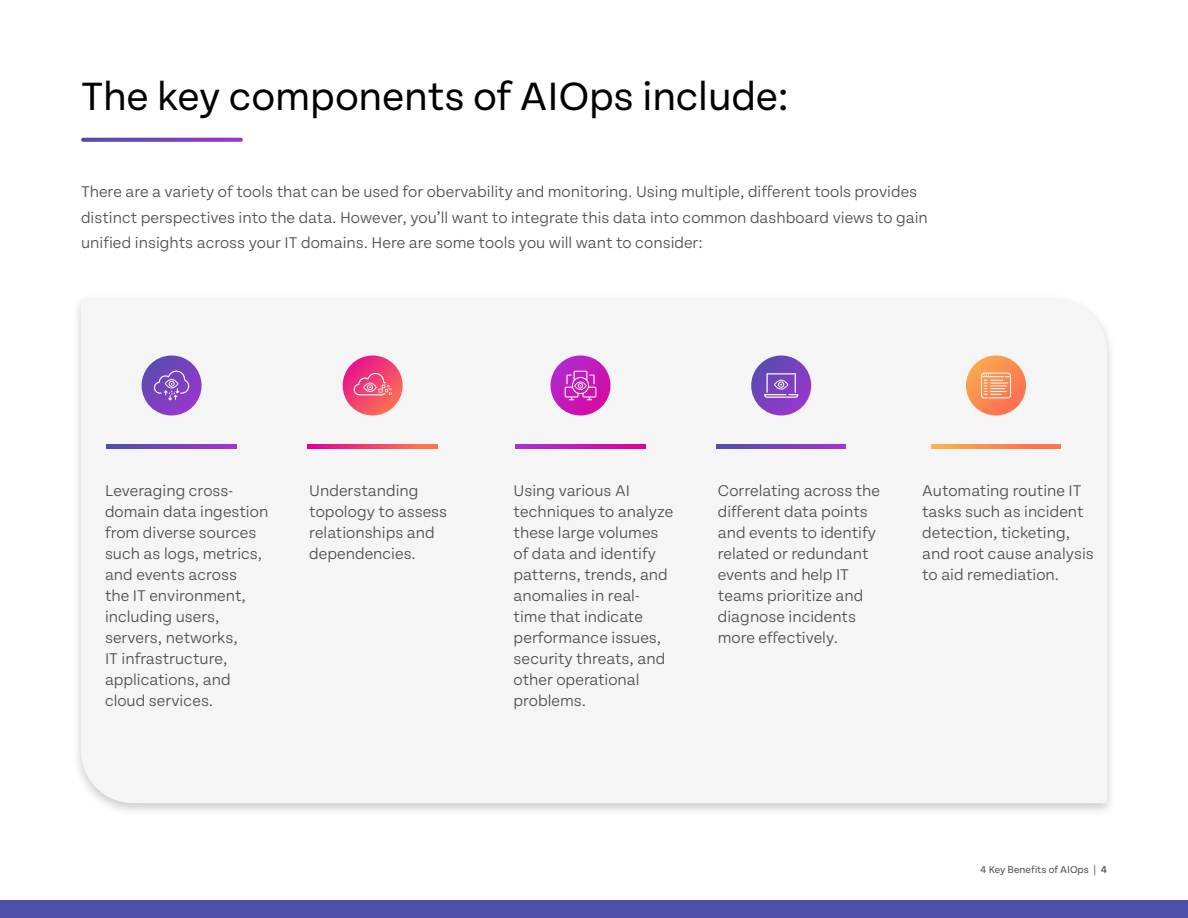
<style>
.page{position:relative;width:1188px;height:918px;background:#fff}
.page>*{position:absolute;margin:0;border:0;box-sizing:border-box;transform-origin:0 0}
.t1{font:42px "Tenon";color:#000}
.t2{font:300 16.5px/21px "Tenon";color:#4d4d4f}
.t3{font:10.5px "Tenon";color:#4d4d4f}
.s1{font-weight:500}
</style>
<div class="page">
<div style="left:71px;top:294px;width:1046px;height:524px;background:#000;opacity:.21"></div>
<div style="left:81px;top:299px;width:1026px;height:504px;background:#f5f5f5"></div>
<div style="left:0;top:900px;width:1188px;height:18px;background:#4e4fa9"></div>
<svg style="left:83px;top:138px;width:158px;height:4px"></svg>
<svg style="left:107px;top:445px;width:129px;height:3px"></svg>
<svg style="left:308px;top:445px;width:129px;height:3px"></svg>
<svg style="left:516px;top:445px;width:129px;height:3px"></svg>
<svg style="left:716px;top:445px;width:130px;height:3px"></svg>
<svg style="left:931px;top:445px;width:130px;height:3px"></svg>
<svg style="left:343px;top:356px;width:60px;height:60px;background:#f24772"></svg>
<svg style="left:354px;top:373px;width:38px;height:22px"></svg>
<svg style="left:142px;top:356px;width:60px;height:60px;background:#7d45c0"></svg>
<svg style="left:154px;top:371px;width:35px;height:29px"></svg>
<svg style="left:550px;top:356px;width:60px;height:60px;background:#c520b9"></svg>
<svg style="left:565px;top:371px;width:31px;height:29px"></svg>
<svg style="left:751px;top:356px;width:60px;height:60px;background:#7c44c0"></svg>
<svg style="left:764px;top:373px;width:34px;height:25px"></svg>
<svg style="left:966px;top:356px;width:60px;height:60px;background:#fb8d53"></svg>
<svg style="left:981px;top:373px;width:30px;height:25px"></svg>
<h1 class="t1" style="left:81px;top:75px;width:709px">The key components of AIOps include:</h1>
<p class="t2" style="left:81px;top:180px;width:848px;line-height:25.5px">There are a variety of tools that can be used for obervability and monitoring. Using multiple, different tools provides distinct perspectives into the data. However, you’ll want to integrate this data into common dashboard views to gain unified insights across your IT domains. Here are some tools you will want to consider:</p>
<p class="t2" style="left:105px;top:481px;width:165px">Leveraging cross&shy;domain data ingestion from diverse sources such as logs, metrics, and events across<br>the IT environment, including users, servers, networks,<br>IT infrastructure, applications, and cloud services.</p>
<p class="t2" style="left:309px;top:481px;width:139px">Understanding topology to assess relationships and dependencies.</p>
<p class="t2" style="left:514px;top:481px;width:161px">Using various AI techniques to analyze these large volumes of data and identify patterns, trends, and anomalies in real&shy;time that indicate performance issues, security threats, and other operational problems.</p>
<p class="t2" style="left:718px;top:481px;width:164px">Correlating across the different data points and events to identify related or redundant events and help IT teams prioritize and diagnose incidents more effectively.</p>
<p class="t2" style="left:922px;top:481px;width:173px">Automating routine IT tasks such as incident detection, ticketing, and root cause analysis to aid remediation.</p>
<p class="t3" style="left:980px;top:864px;width:128px">4 Key Benefits of AIOps | <span class="s1">4</span></p>
</div>
